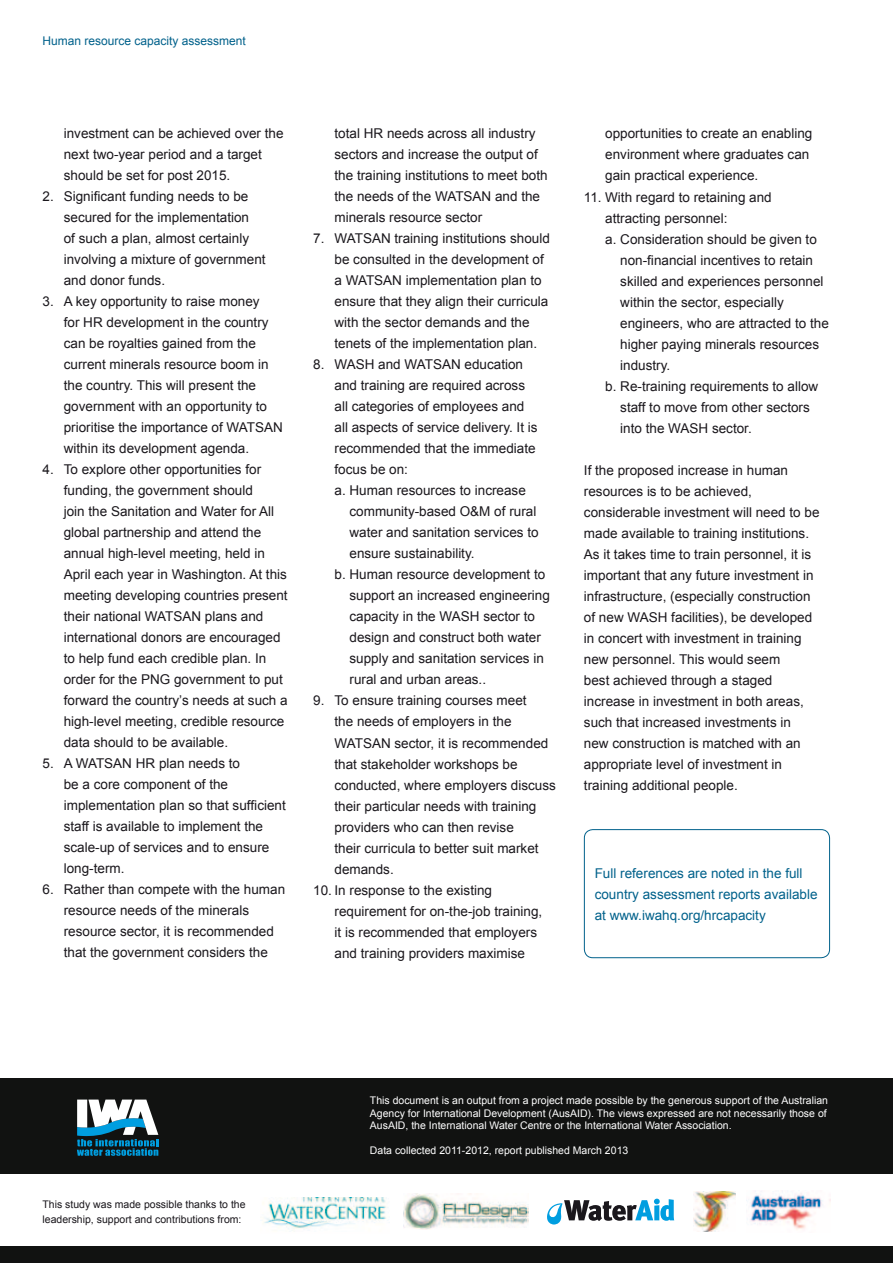
<style>
.page{position:relative;width:893px;height:1263px;background:#fff}
.page>*{position:absolute;margin:0;border:0;box-sizing:border-box;transform-origin:0 0}
.t1{font:13.5px/21px "Arial";color:#1a171c}
.t2{font:13.5px/21px "Arial";color:#00618b}
.t3{font:12px "Arial";color:#00618b}
.t4{font:10.5px/12.6px "Arial";color:#fff}
.t5{font:10.5px/15px "Arial";color:#1a171c}
</style>
<div class="page">
<div style="left:584px;top:829px;width:246px;height:129px;border:1px solid #00618b;border-radius:9px"></div>
<div style="left:0;top:1078px;width:893px;height:96px;background:#111211"></div>
<div style="left:0;top:1247px;width:893px;height:16px;background:#111211"></div>
<svg style="left:77px;top:1099px;width:81px;height:57px"></svg>
<img style="left:693px;top:1192px;width:43px;height:39px">
<img style="left:403px;top:1193px;width:126px;height:37px">
<img style="left:264px;top:1197px;width:123px;height:32px">
<svg style="left:547px;top:1198px;width:127px;height:26px"></svg>
<img style="left:750px;top:1193px;width:80px;height:37px">
<p class="t3" style="left:43px;top:32px;width:205px">Human resource capacity assessment</p>
<p class="t1" style="left:64px;top:123px;width:221px">investment can be achieved over the next two-year period and a target should be set for post 2015.</p>
<p class="t1" style="left:64px;top:186px;width:203px;text-indent:-21px">2. Significant funding needs to be secured for the implementation<br>of such a plan, almost certainly involving a mixture of government and donor funds.</p>
<p class="t1" style="left:64px;top:291px;width:221px;text-indent:-21px">3. A key opportunity to raise money<br>for HR development in the country can be royalties gained from the current minerals resource boom in the country. This will present the government with an opportunity to prioritise the importance of WATSAN within its development agenda.</p>
<p class="t1" style="left:64px;top:459px;width:225px;text-indent:-21px">4. To explore other opportunities for funding, the government should<br>join the Sanitation and Water for All global partnership and attend the annual high-level meeting, held in April each year in Washington. At this meeting developing countries present their national WATSAN plans and international donors are encouraged to help fund each credible plan. In order for the PNG government to put forward the country’s needs at such a high-level meeting, credible resource data should to be available.</p>
<p class="t1" style="left:64px;top:753px;width:224px;text-indent:-21px">5. A WATSAN HR plan needs to<br>be a core component of the implementation plan so that sufficient staff is available to implement the scale-up of services and to ensure long-term.</p>
<p class="t1" style="left:64px;top:879px;width:223px;text-indent:-21px">6. Rather than compete with the human resource needs of the minerals resource sector, it is recommended that the government considers the</p>
<p class="t1" style="left:334px;top:123px;width:215px">total HR needs across all industry sectors and increase the output of the training institutions to meet both the needs of the WATSAN and the minerals resource sector</p>
<p class="t1" style="left:334px;top:228px;width:217px;text-indent:-21px">7. WATSAN training institutions should be consulted in the development of a WATSAN implementation plan to ensure that they align their curricula with the sector demands and the tenets of the implementation plan.</p>
<p class="t1" style="left:313px;top:354px;width:211px">8. WASH and WATSAN education</p>
<p class="t1" style="left:334px;top:375px;width:192px">and training are required across</p>
<p class="t1" style="left:334px;top:396px;width:191px">all categories of employees and</p>
<p class="t1" style="left:334px;top:417px;width:205px">all aspects of service delivery. It is</p>
<p class="t1" style="left:334px;top:438px;width:203px">recommended that the immediate</p>
<p class="t1" style="left:334px;top:459px;width:75px">focus be on:</p>
<p class="t1" style="left:334px;top:480px;width:193px">a. Human resources to increase</p>
<p class="t1" style="left:349px;top:501px;width:188px">community-based O&amp;M of rural</p>
<p class="t1" style="left:349px;top:522px;width:191px">water and sanitation services to</p>
<p class="t1" style="left:349px;top:543px;width:127px">ensure sustainability.</p>
<p class="t1" style="left:334px;top:564px;width:212px">b. Human resource development to</p>
<p class="t1" style="left:349px;top:585px;width:202px">support an increased engineering</p>
<p class="t1" style="left:349px;top:606px;width:187px">capacity in the WASH sector to</p>
<p class="t1" style="left:349px;top:627px;width:193px">design and construct both water</p>
<p class="t1" style="left:349px;top:648px;width:196px">supply and sanitation services in</p>
<p class="t1" style="left:349px;top:669px;width:138px">rural and urban areas..</p>
<p class="t1" style="left:334px;top:690px;width:223px;text-indent:-21px">9. To ensure training courses meet<br>the needs of employers in the<br>WATSAN sector, it is recommended that stakeholder workshops be conducted, where employers discuss their particular needs with training providers who can then revise<br>their curricula to better suit market demands.</p>
<p class="t1" style="left:334px;top:879px;width:209px;text-indent:-21px">10. In response to the existing requirement for on-the-job training, it is recommended that employers and training providers maximise</p>
<p class="t1" style="left:605px;top:123px;width:209px">opportunities to create an enabling environment where graduates can gain practical experience.</p>
<p class="t1" style="left:584px;top:186px;width:189px">11. With regard to retaining and</p>
<p class="t1" style="left:605px;top:207px;width:124px">attracting personnel:</p>
<p class="t1" style="left:605px;top:228px;width:213px">a. Consideration should be given to</p>
<p class="t1" style="left:620px;top:249px;width:194px">non-financial incentives to retain</p>
<p class="t1" style="left:620px;top:270px;width:205px">skilled and experiences personnel</p>
<p class="t1" style="left:620px;top:291px;width:165px">within the sector, especially</p>
<p class="t1" style="left:620px;top:312px;width:210px">engineers, who are attracted to the</p>
<p class="t1" style="left:620px;top:333px;width:200px">higher paying minerals resources</p>
<p class="t1" style="left:620px;top:354px;width:52px">industry.</p>
<p class="t1" style="left:605px;top:375px;width:215px">b. Re-training requirements to allow</p>
<p class="t1" style="left:620px;top:396px;width:191px">staff to move from other sectors</p>
<p class="t1" style="left:620px;top:417px;width:133px">into the WASH sector.</p>
<p class="t1" style="left:584px;top:459px;width:237px">If the proposed increase in human resources is to be achieved, considerable investment will need to be made available to training institutions.<br>As it takes time to train personnel, it is important that any future investment in infrastructure, (especially construction of new WASH facilities), be developed in concert with investment in training new personnel. This would seem<br>best achieved through a staged increase in investment in both areas, such that increased investments in<br>new construction is matched with an appropriate level of investment in training additional people.</p>
<p class="t2" style="left:595px;top:863px;width:224px">Full references are noted in the full country assessment reports available at www.iwahq.org/hrcapacity</p>
<p class="t5" style="left:43px;top:1196px;width:205px">This study was made possible thanks to the leadership, support and contributions from:</p>
<p class="t4" style="left:370px;top:1094px;width:460px">This document is an output from a project made possible by the generous support of the Australian<br>Agency for International Development (AusAID). The views expressed are not necessarily those of<br>AusAID, the International Water Centre or the International Water Association.</p>
<p class="t4" style="left:370px;top:1144px;width:260px">Data collected 2011-2012, report published March 2013</p>
</div>
